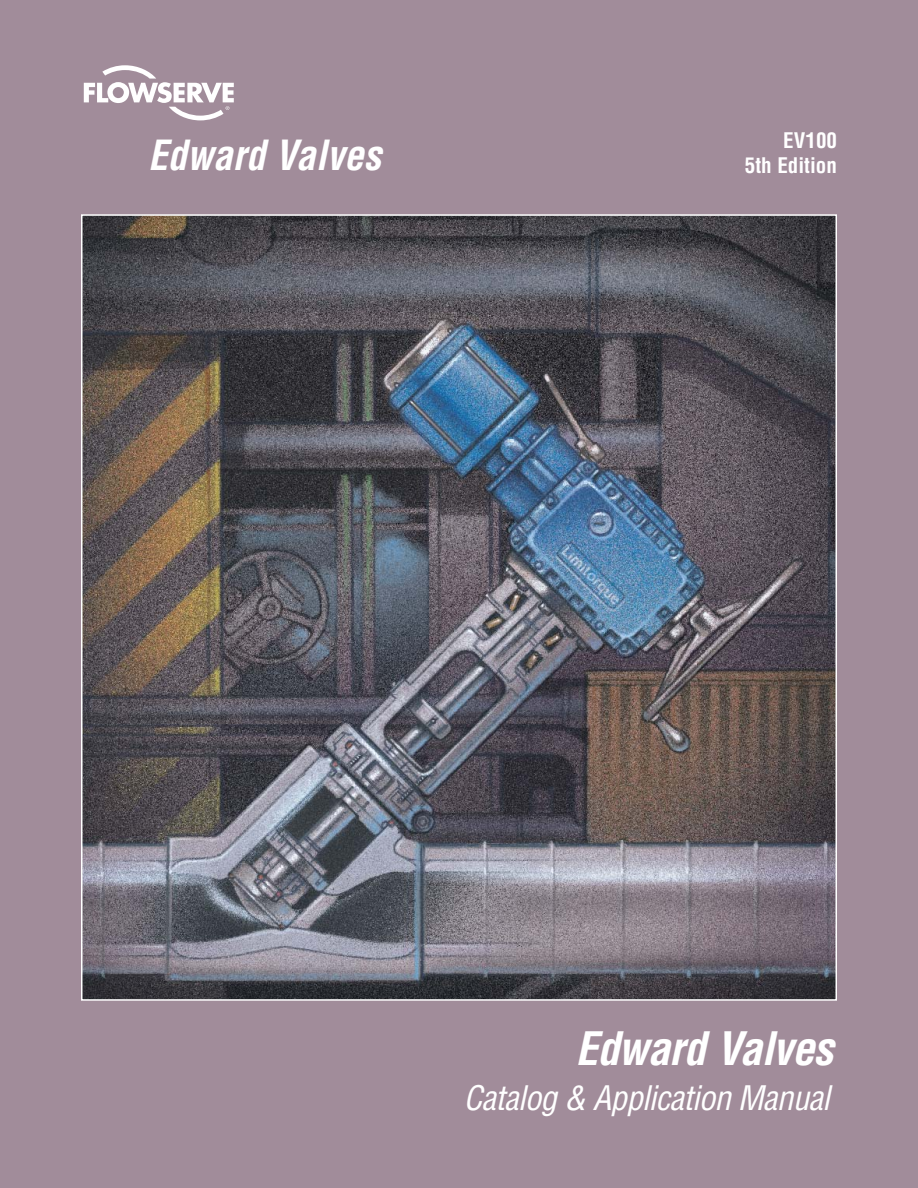
<style>
.page{position:relative;width:918px;height:1188px;background:#a18c9a}
.page>*{position:absolute;margin:0;border:0;box-sizing:border-box;transform-origin:0 0}
.t1{font:italic 700 condensed 45px "Helvetica";letter-spacing:-.02em;color:#fff}
.t2{font:italic 700 condensed 40.65px "Helvetica";color:#fff;scale:.96 1}
.t3{font:italic condensed 33px "Helvetica";letter-spacing:-.02em;color:#fff}
.t4{font:700 condensed 21px/25.2px "Helvetica";color:#fff;text-align:right}
</style>
<div class="page">
<svg style="left:84px;top:65px;width:150px;height:55px"></svg>
<img style="left:84px;top:217px;width:750px;height:781px">
<p class="t2" style="left:148px;top:130px;width:244px">Edward Valves</p>
<p class="t4" style="left:745px;top:128px;width:94px">EV100<br>5th Edition</p>
<h1 class="t1" style="left:575px;top:1021px;width:260px">Edward Valves</h1>
<p class="t3" style="left:464px;top:1077px;width:368px">Catalog &amp; Application Manual</p>
</div>
